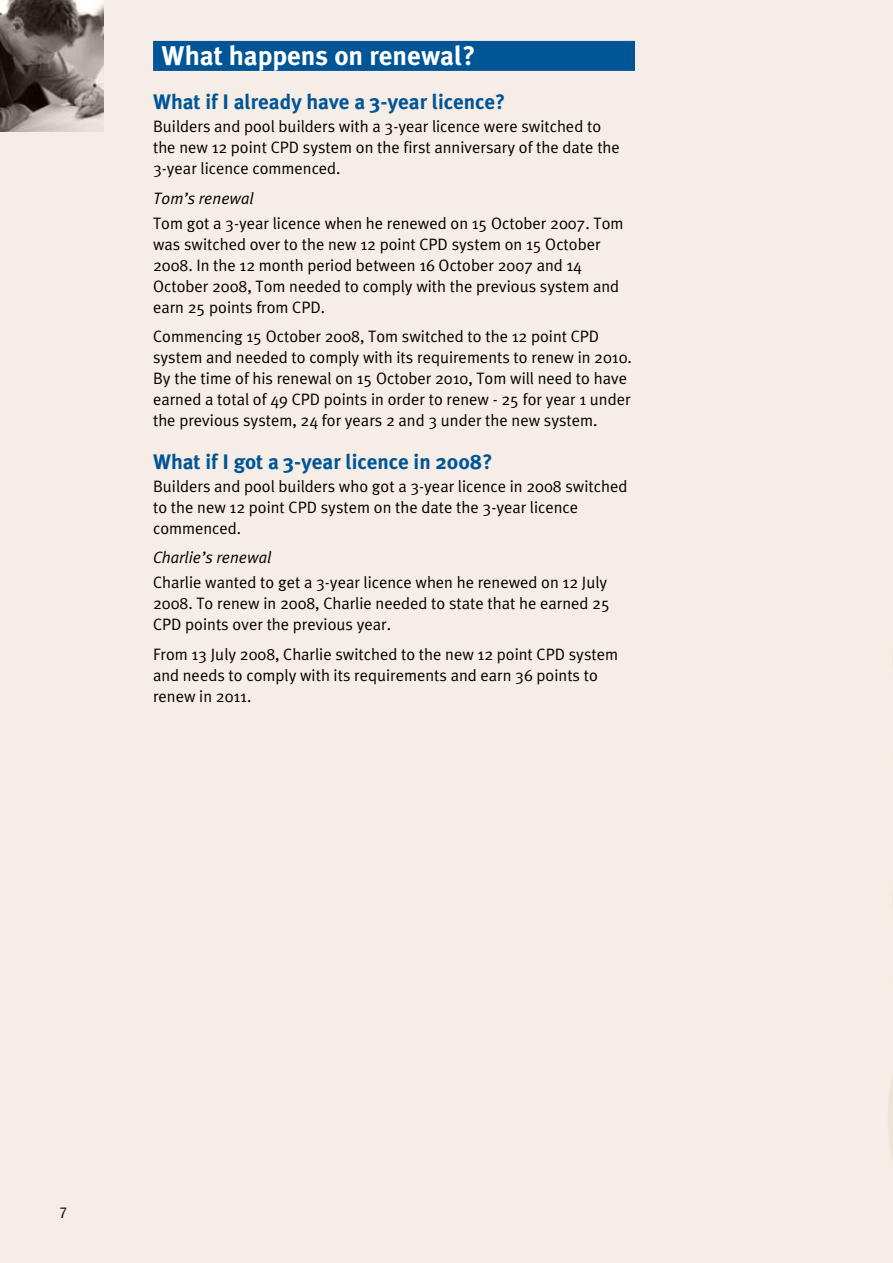
<style>
.page{position:relative;width:893px;height:1263px;background:#f5ede6}
.page>*{position:absolute;margin:0;border:0;box-sizing:border-box;transform-origin:0 0}
.t1{font:700 27px "Meta Plus";color:#fff}
.t2{font:700 21px "Meta Plus";color:#005596}
.t3{font:16.5px/21px "Meta Plus Normal";color:#000}
.t4{font:italic 16.5px "Meta Plus Normal";color:#000}
.t5{font:condensed 15px "Helvetica Neue LT";color:#140f06}
</style>
<div class="page">
<img style="left:0;top:0;width:103px;height:131px">
<div style="left:153px;top:41px;width:482px;height:30px;background:#005596"></div>
<h1 class="t1" style="left:162px;top:40px;width:315px">What happens on renewal?</h1>
<p class="t2" style="left:153px;top:89px;width:354px">What if I already have a 3-year licence?</p>
<p class="t3" style="left:153px;top:116px;width:468px">Builders and pool builders with a 3-year licence were switched to the new 12 point CPD system on the first anniversary of the date the<br>3-year licence commenced.</p>
<p class="t4" style="left:153px;top:188px;width:102px">Tom’s renewal</p>
<p class="t3" style="left:153px;top:212px;width:472px">Tom got a 3-year licence when he renewed on 15 October 2007. Tom was switched over to the new 12 point CPD system on 15 October 2008. In the 12 month period between 16 October 2007 and 14<br>October 2008, Tom needed to comply with the previous system and earn 25 points from CPD.</p>
<p class="t3" style="left:153px;top:326px;width:480px">Commencing 15 October 2008, Tom switched to the 12 point CPD system and needed to comply with its requirements to renew in 2010.<br>By the time of his renewal on 15 October 2010, Tom will need to have earned a total of 49 CPD points in order to renew - 25 for year 1 under the previous system, 24 for years 2 and 3 under the new system.</p>
<p class="t2" style="left:153px;top:449px;width:341px">What if I got a 3-year licence in 2008?</p>
<p class="t3" style="left:153px;top:475px;width:476px">Builders and pool builders who got a 3-year licence in 2008 switched to the new 12 point CPD system on the date the 3-year licence commenced.</p>
<p class="t4" style="left:153px;top:548px;width:120px">Charlie’s renewal</p>
<p class="t3" style="left:153px;top:572px;width:458px">Charlie wanted to get a 3-year licence when he renewed on 12 July<br>2008. To renew in 2008, Charlie needed to state that he earned 25<br>CPD points over the previous year.</p>
<p class="t3" style="left:153px;top:643px;width:467px">From 13 July 2008, Charlie switched to the new 12 point CPD system and needs to comply with its requirements and earn 36 points to renew in 2011.</p>
<p class="t5" style="left:60px;top:1204px;width:9px">7</p>
</div>
